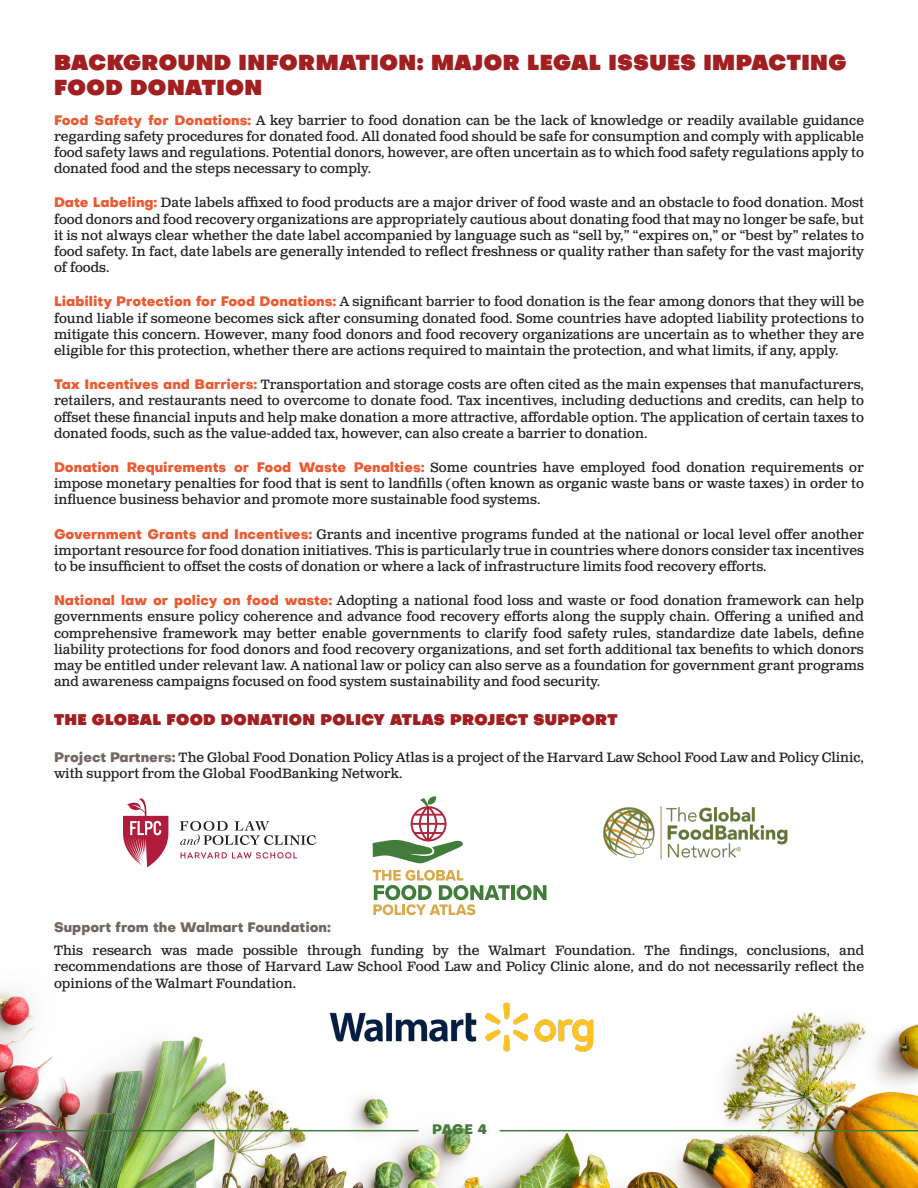
<style>
.page{position:relative;width:918px;height:1188px;background:#fff}
.page>*{position:absolute;margin:0;border:0;box-sizing:border-box;transform-origin:0 0}
.heading_1{font:21px/25.2px "Objectivity Super";letter-spacing:.025em;color:#a11e21}
.heading_1-2{font:15px "Objectivity Super";letter-spacing:.025em;color:#a11e21}
.t1{font:13.5px/16.2px "Clarendon Text Pro";color:#231f20;text-align:justify}
.t2{font:800 13.5px "Objectivity";color:#736663}
.t3{font:800 13.5px "Objectivity";color:#427b3a}
.s1{font-family:"Objectivity";font-weight:800;color:#ec5a31}
.s2{font-family:"Objectivity";font-weight:800;color:#736663}
</style>
<div class="page">
<img style="left:0;top:990px;width:918px;height:198px">
<img style="left:315px;top:1003px;width:294px;height:51px">
<hr style="left:0;top:1130px;width:418px;height:1px;background:#427b3a">
<hr style="left:500px;top:1130px;width:418px;height:1px;background:#427b3a">
<img style="left:603px;top:806px;width:185px;height:54px">
<svg style="left:181px;top:852px;width:116px;height:7px"></svg>
<svg style="left:180px;top:821px;width:136px;height:24px"></svg>
<svg style="left:123px;top:798px;width:45px;height:69px"></svg>
<hr style="left:511px;top:885px;width:4px;height:15px;background:#427c3a">
<svg style="left:517px;top:885px;width:30px;height:15px"></svg>
<svg style="left:373px;top:870px;width:137px;height:45px"></svg>
<svg style="left:373px;top:796px;width:90px;height:67px"></svg>
<p class="heading_1" style="left:54px;top:49px;width:794px">BACKGROUND INFORMATION: MAJOR LEGAL ISSUES IMPACTING<br>FOOD DONATION</p>
<p class="t1" style="left:54px;top:113px;width:812px"><span class="s1">Food Safety for Donations:</span> A key barrier to food donation can be the lack of knowledge or readily available guidance regarding safety procedures for donated food. All donated food should be safe for consumption and comply with applicable food safety laws and regulations. Potential donors, however, are often uncertain as to which food safety regulations apply to donated food and the steps necessary to comply.</p>
<p class="t1" style="left:54px;top:195px;width:812px"><span class="s1">Date Labeling:</span> Date labels affixed to food products are a major driver of food waste and an obstacle to food donation. Most food donors and food recovery organizations are appropriately cautious about donating food that may no longer be safe, but it is not always clear whether the date label accompanied by language such as “sell by,” “expires on,” or “best by” relates to food safety. In fact, date labels are generally intended to reflect freshness or quality rather than safety for the vast majority of foods.</p>
<p class="t1" style="left:54px;top:294px;width:812px"><span class="s1">Liability Protection for Food Donations:</span> A significant barrier to food donation is the fear among donors that they will be found liable if someone becomes sick after consuming donated food. Some countries have adopted liability protections to mitigate this concern. However, many food donors and food recovery organizations are uncertain as to whether they are eligible for this protection, whether there are actions required to maintain the protection, and what limits, if any, apply.</p>
<p class="t1" style="left:54px;top:377px;width:812px"><span class="s1">Tax Incentives and Barriers:</span> Transportation and storage costs are often cited as the main expenses that manufacturers, retailers, and restaurants need to overcome to donate food. Tax incentives, including deductions and credits, can help to offset these financial inputs and help make donation a more attractive, affordable option. The application of certain taxes to donated foods, such as the value-added tax, however, can also create a barrier to donation.</p>
<p class="t1" style="left:54px;top:460px;width:812px"><span class="s1">Donation Requirements or Food Waste Penalties:</span> Some countries have employed food donation requirements or impose monetary penalties for food that is sent to landfills (often known as organic waste bans or waste taxes) in order to influence business behavior and promote more sustainable food systems.</p>
<p class="t1" style="left:54px;top:527px;width:812px"><span class="s1">Government Grants and Incentives:</span> Grants and incentive programs funded at the national or local level offer another important resource for food donation initiatives. This is particularly true in countries where donors consider tax incentives to be insufficient to offset the costs of donation or where a lack of infrastructure limits food recovery efforts.</p>
<p class="t1" style="left:54px;top:593px;width:812px"><span class="s1">National law or policy on food waste:</span> Adopting a national food loss and waste or food donation framework can help governments ensure policy coherence and advance food recovery efforts along the supply chain. Offering a unified and comprehensive framework may better enable governments to clarify food safety rules, standardize date labels, define liability protections for food donors and food recovery organizations, and set forth additional tax benefits to which donors may be entitled under relevant law. A national law or policy can also serve as a foundation for government grant programs and awareness campaigns focused on food system sustainability and food security.</p>
<p class="heading_1-2" style="left:54px;top:708px;width:565px">THE GLOBAL FOOD DONATION POLICY ATLAS PROJECT SUPPORT</p>
<p class="t1" style="left:54px;top:750px;width:812px"><span class="s2">Project Partners:</span> The Global Food Donation Policy Atlas is a project of the Harvard Law School Food Law and Policy Clinic, with support from the Global FoodBanking Network.</p>
<p class="t2" style="left:54px;top:917px;width:279px">Support from the Walmart Foundation:</p>
<p class="t1" style="left:54px;top:943px;width:812px">This research was made possible through funding by the Walmart Foundation. The findings, conclusions, and recommendations are those of Harvard Law School Food Law and Policy Clinic alone, and do not necessarily reflect the opinions of the Walmart Foundation.</p>
<p class="t3" style="left:432px;top:1119px;width:57px">PAGE 4</p>
</div>
